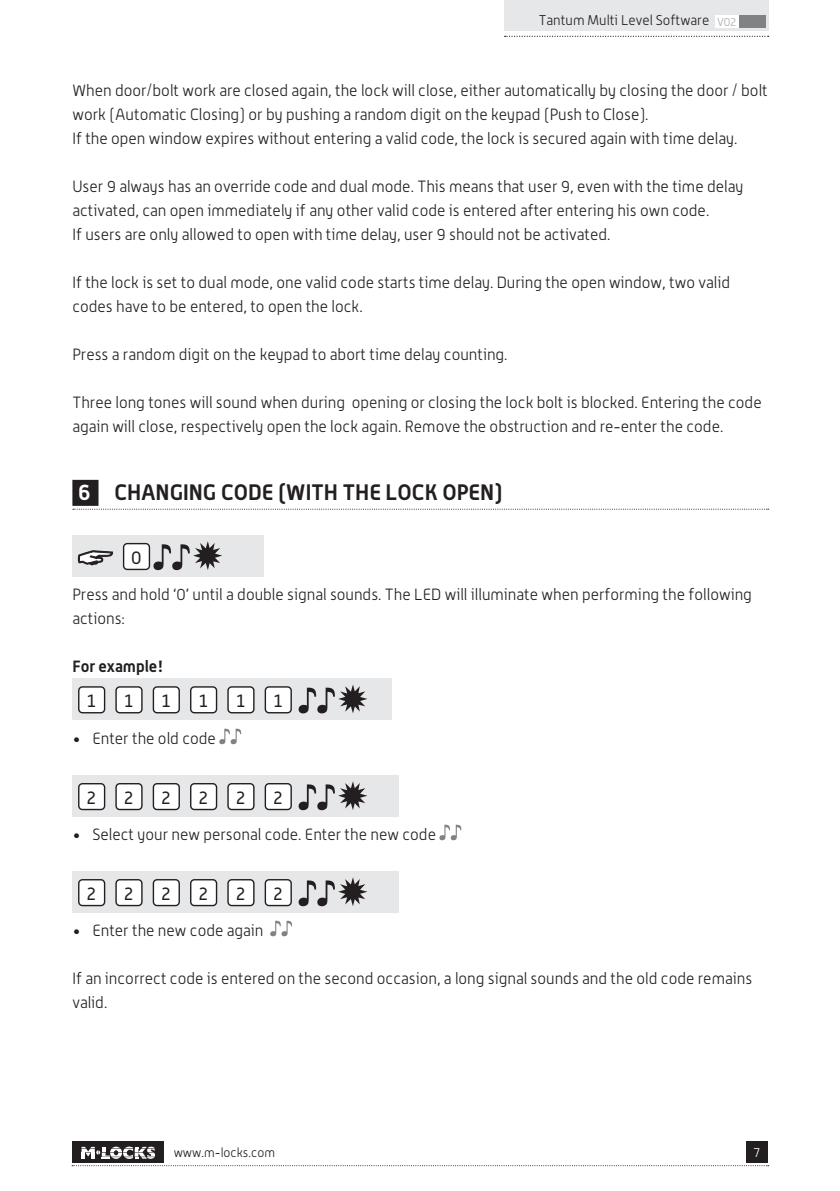
<style>
.page{position:relative;width:840px;height:1191px;background:#fff}
.page>*{position:absolute;margin:0;border:0;box-sizing:border-box;transform-origin:0 0}
.kop{font:700 22px "Alwyn OT";color:#231f20}
.body{font:18px "Alwyn OT";color:#231f20}
.body-2{font:300 16px/24px "Alwyn OT";color:#231f20}
.t1{font:700 16px "Alwyn OT";color:#231f20}
.t2{font:300 14px "Alwyn OT";color:#231f20}
.t3{font:300 12.8px "Alwyn OT";color:#231f20}
.t4{font:300 12.8px "Alwyn OT";color:#fff}
.s1{font-size:11.4px;color:#a8a9ad}
.s2{color:#fff}
</style>
<div class="page">
<div style="left:746px;top:1141px;width:21px;height:22px;background:#231f20"></div>
<svg style="left:72px;top:1165px;width:696px;height:1px"></svg>
<div style="left:503px;top:0;width:264px;height:31px;background:#e6e7e9"></div>
<div style="left:714px;top:15px;width:24px;height:13px;background:#fff"></div>
<div style="left:738px;top:15px;width:27px;height:13px;background:#808285"></div>
<svg style="left:504px;top:36px;width:264px;height:1px"></svg>
<div style="left:72px;top:1141px;width:91px;height:22px;background:#231f20"></div>
<svg style="left:81px;top:1146px;width:74px;height:12px"></svg>
<div style="left:72px;top:480px;width:26px;height:26px;background:#231f20"></div>
<svg style="left:73px;top:509px;width:695px;height:1px"></svg>
<div style="left:72px;top:535px;width:192px;height:41px;background:#e6e7e9"></div>
<svg style="left:78px;top:550px;width:35px;height:15px"></svg>
<div style="left:123px;top:543px;width:26px;height:26px;background:#fff;border-radius:4px"></div>
<div style="left:123px;top:543px;width:27px;height:27px;border:1px solid #231f20;border-radius:4px"></div>
<svg style="left:153px;top:541px;width:69px;height:30px"></svg>
<div style="left:72px;top:678px;width:320px;height:41px;background:#e6e7e9"></div>
<div style="left:79px;top:687px;width:25px;height:25px;background:#fff;border-radius:4px"></div>
<div style="left:78px;top:686px;width:27px;height:27px;border:1px solid #231f20;border-radius:4px"></div>
<div style="left:116px;top:687px;width:26px;height:25px;background:#fff;border-radius:4px"></div>
<div style="left:115px;top:686px;width:27px;height:27px;border:1px solid #231f20;border-radius:4px"></div>
<div style="left:153px;top:687px;width:26px;height:25px;background:#fff;border-radius:4px"></div>
<div style="left:153px;top:686px;width:27px;height:27px;border:1px solid #231f20;border-radius:4px"></div>
<div style="left:191px;top:687px;width:25px;height:25px;background:#fff;border-radius:4px"></div>
<div style="left:190px;top:686px;width:27px;height:27px;border:1px solid #231f20;border-radius:4px"></div>
<div style="left:228px;top:687px;width:26px;height:25px;background:#fff;border-radius:4px"></div>
<div style="left:227px;top:686px;width:27px;height:27px;border:1px solid #231f20;border-radius:4px"></div>
<div style="left:265px;top:687px;width:26px;height:25px;background:#fff;border-radius:4px"></div>
<div style="left:264px;top:686px;width:28px;height:27px;border:1px solid #231f20;border-radius:4px"></div>
<svg style="left:298px;top:685px;width:69px;height:29px"></svg>
<svg style="left:219px;top:728px;width:22px;height:17px"></svg>
<div style="left:72px;top:775px;width:327px;height:41px;background:#e6e7e9"></div>
<div style="left:79px;top:783px;width:25px;height:26px;background:#fff;border-radius:4px"></div>
<div style="left:78px;top:783px;width:27px;height:27px;border:1px solid #231f20;border-radius:4px"></div>
<div style="left:116px;top:783px;width:26px;height:26px;background:#fff;border-radius:4px"></div>
<div style="left:115px;top:783px;width:27px;height:27px;border:1px solid #231f20;border-radius:4px"></div>
<div style="left:153px;top:783px;width:26px;height:26px;background:#fff;border-radius:4px"></div>
<div style="left:153px;top:783px;width:27px;height:27px;border:1px solid #231f20;border-radius:4px"></div>
<div style="left:191px;top:783px;width:25px;height:26px;background:#fff;border-radius:4px"></div>
<div style="left:190px;top:783px;width:27px;height:27px;border:1px solid #231f20;border-radius:4px"></div>
<div style="left:228px;top:783px;width:26px;height:26px;background:#fff;border-radius:4px"></div>
<div style="left:227px;top:783px;width:27px;height:27px;border:1px solid #231f20;border-radius:4px"></div>
<div style="left:265px;top:783px;width:26px;height:26px;background:#fff;border-radius:4px"></div>
<div style="left:264px;top:783px;width:28px;height:27px;border:1px solid #231f20;border-radius:4px"></div>
<svg style="left:298px;top:781px;width:69px;height:30px"></svg>
<svg style="left:439px;top:824px;width:22px;height:17px"></svg>
<div style="left:72px;top:871px;width:327px;height:41px;background:#e6e7e9"></div>
<div style="left:79px;top:879px;width:25px;height:26px;background:#fff;border-radius:4px"></div>
<div style="left:78px;top:879px;width:27px;height:27px;border:1px solid #231f20;border-radius:4px"></div>
<div style="left:116px;top:879px;width:26px;height:26px;background:#fff;border-radius:4px"></div>
<div style="left:115px;top:879px;width:27px;height:27px;border:1px solid #231f20;border-radius:4px"></div>
<div style="left:153px;top:879px;width:26px;height:26px;background:#fff;border-radius:4px"></div>
<div style="left:153px;top:879px;width:27px;height:27px;border:1px solid #231f20;border-radius:4px"></div>
<div style="left:191px;top:879px;width:25px;height:26px;background:#fff;border-radius:4px"></div>
<div style="left:190px;top:879px;width:27px;height:27px;border:1px solid #231f20;border-radius:4px"></div>
<div style="left:228px;top:879px;width:26px;height:26px;background:#fff;border-radius:4px"></div>
<div style="left:227px;top:879px;width:27px;height:27px;border:1px solid #231f20;border-radius:4px"></div>
<div style="left:265px;top:879px;width:26px;height:26px;background:#fff;border-radius:4px"></div>
<div style="left:264px;top:879px;width:28px;height:27px;border:1px solid #231f20;border-radius:4px"></div>
<svg style="left:298px;top:877px;width:69px;height:30px"></svg>
<svg style="left:270px;top:920px;width:22px;height:17px"></svg>
<p class="t2" style="left:538px;top:12px;width:200px">Tantum Multi Level Software <span class="s1">V02</span></p>
<p class="body-2" style="left:72px;top:78px;width:696px">When door/bolt work are closed again, the lock will close, either automatically by closing the door / bolt work (Automatic Closing) or by pushing a random digit on the keypad (Push to Close).</p>
<p class="body-2" style="left:72px;top:126px;width:666px">If the open window expires without entering a valid code, the lock is secured again with time delay.</p>
<p class="body-2" style="left:72px;top:174px;width:672px">User 9 always has an override code and dual mode. This means that user 9, even with the time delay activated, can open immediately if any other valid code is entered after entering his own code.</p>
<p class="body-2" style="left:72px;top:222px;width:539px">If users are only allowed to open with time delay, user 9 should not be activated.</p>
<p class="body-2" style="left:72px;top:270px;width:658px">If the lock is set to dual mode, one valid code starts time delay. During the open window, two valid codes have to be entered, to open the lock.</p>
<p class="body-2" style="left:72px;top:342px;width:436px">Press a random digit on the keypad to abort time delay counting.</p>
<p class="body-2" style="left:72px;top:390px;width:690px">Three long tones will sound when during opening or closing the lock bolt is blocked. Entering the code again will close, respectively open the lock again. Remove the obstruction and re-enter the code.</p>
<p class="kop" style="left:78px;top:478px;width:425px"><span class="s2">6</span> CHANGING CODE (WITH THE LOCK OPEN)</p>
<p class="body" style="left:131px;top:546px;width:12px">0</p>
<p class="body-2" style="left:72px;top:582px;width:680px">Press and hold ‘0’ until a double signal sounds. The LED will illuminate when performing the following actions:</p>
<p class="t1" style="left:72px;top:656px;width:92px">For example!</p>
<p class="body" style="left:86px;top:690px;width:12px">1</p>
<p class="body" style="left:123px;top:690px;width:12px">1</p>
<p class="body" style="left:161px;top:690px;width:12px">1</p>
<p class="body" style="left:198px;top:690px;width:12px">1</p>
<p class="body" style="left:235px;top:690px;width:12px">1</p>
<p class="body" style="left:273px;top:690px;width:12px">1</p>
<p class="body-2" style="left:72px;top:726px;width:145px">• Enter the old code</p>
<p class="body" style="left:86px;top:786px;width:12px">2</p>
<p class="body" style="left:123px;top:786px;width:12px">2</p>
<p class="body" style="left:161px;top:786px;width:12px">2</p>
<p class="body" style="left:198px;top:786px;width:12px">2</p>
<p class="body" style="left:235px;top:786px;width:12px">2</p>
<p class="body" style="left:273px;top:786px;width:12px">2</p>
<p class="body-2" style="left:72px;top:822px;width:365px">• Select your new personal code. Enter the new code</p>
<p class="body" style="left:86px;top:882px;width:12px">2</p>
<p class="body" style="left:123px;top:882px;width:12px">2</p>
<p class="body" style="left:161px;top:882px;width:12px">2</p>
<p class="body" style="left:198px;top:882px;width:12px">2</p>
<p class="body" style="left:235px;top:882px;width:12px">2</p>
<p class="body" style="left:273px;top:882px;width:12px">2</p>
<p class="body-2" style="left:72px;top:918px;width:192px">• Enter the new code again</p>
<p class="body-2" style="left:72px;top:966px;width:681px">If an incorrect code is entered on the second occasion, a long signal sounds and the old code remains valid.</p>
<p class="t3" style="left:173px;top:1145px;width:103px">www.m-locks.com</p>
<p class="t4" style="left:752px;top:1145px;width:9px">7</p>
</div>
